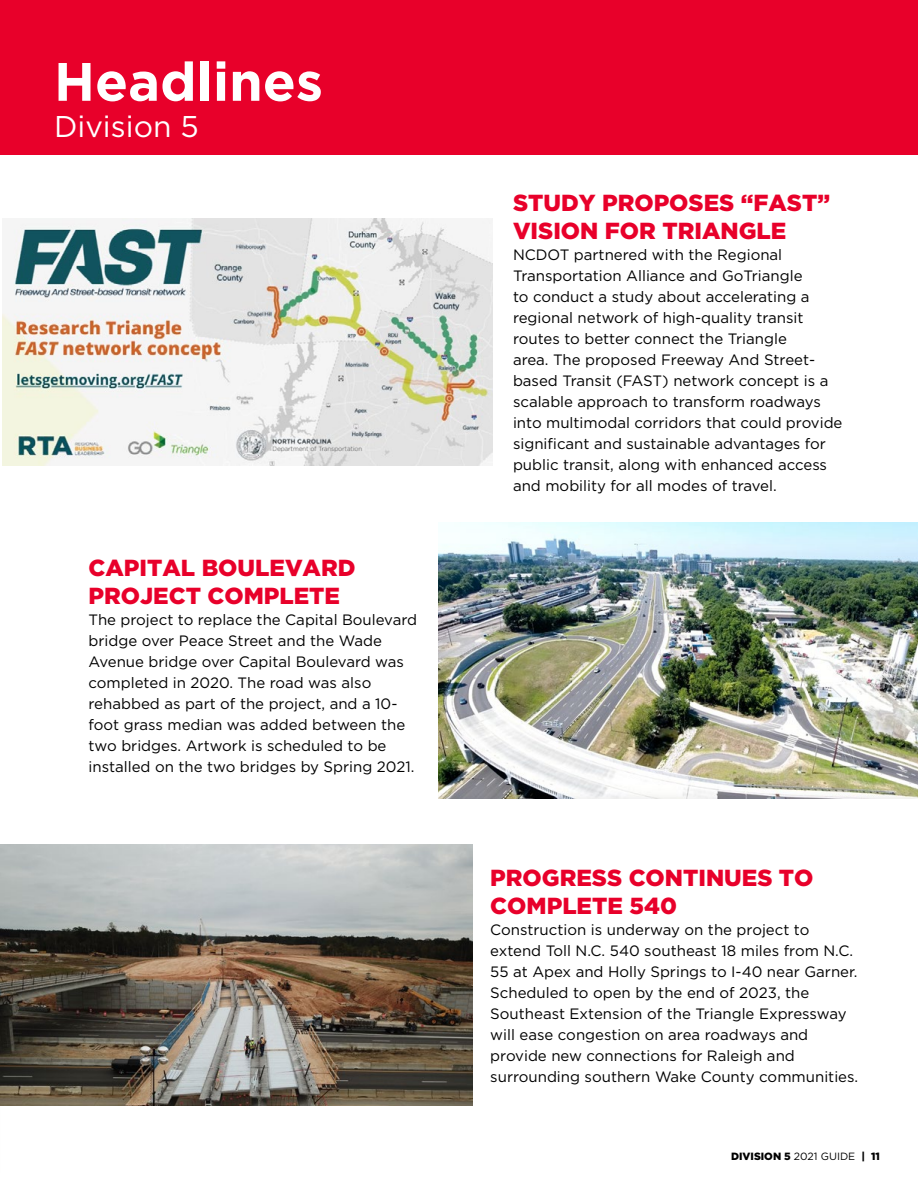
<style>
.page{position:relative;width:918px;height:1188px;background:#fff}
.page>*{position:absolute;margin:0;border:0;box-sizing:border-box;transform-origin:0 0}
.t1{font:700 54px "Gotham";color:#fff}
.t2{font:30px "Gotham";color:#fff}
.t3{font:900 23.25px/27.9px "Gotham";color:#e8002a}
.t4{font:15px/21px "Gotham";color:#000}
.t5{font:900 10.5px "Gotham";color:#000}
.s1{font-weight:400}
</style>
<div class="page">
<div style="left:0;top:0;width:918px;height:154px;background:#e8002a"></div>
<img style="left:3px;top:218px;width:490px;height:248px">
<img style="left:438px;top:522px;width:480px;height:277px">
<img style="left:0;top:844px;width:472px;height:261px">
<h1 class="t1" style="left:54px;top:46px;width:271px">Headlines</h1>
<h2 class="t2" style="left:54px;top:107px;width:146px">Division 5</h2>
<h3 class="t3" style="left:89px;top:553px;width:269px">CAPITAL BOULEVARD<br>PROJECT COMPLETE</h3>
<p class="t4" style="left:89px;top:609px;width:330px">The project to replace the Capital Boulevard bridge over Peace Street and the Wade Avenue bridge over Capital Boulevard was completed in 2020. The road was also rehabbed as part of the project, and a 10- foot grass median was added between the two bridges. Artwork is scheduled to be installed on the two bridges by Spring 2021.</p>
<h3 class="t3" style="left:513px;top:188px;width:319px">STUDY PROPOSES “FAST”<br>VISION FOR TRIANGLE</h3>
<p class="t4" style="left:513px;top:243px;width:331px">NCDOT partnered with the Regional Transportation Alliance and GoTriangle<br>to conduct a study about accelerating a regional network of high-quality transit routes to better connect the Triangle<br>area. The proposed Freeway And Street&shy;based Transit (FAST) network concept is a scalable approach to transform roadways into multimodal corridors that could provide significant and sustainable advantages for public transit, along with enhanced access and mobility for all modes of travel.</p>
<h3 class="t3" style="left:490px;top:863px;width:325px">PROGRESS CONTINUES TO<br>COMPLETE 540</h3>
<p class="t4" style="left:490px;top:919px;width:370px">Construction is underway on the project to extend Toll N.C. 540 southeast 18 miles from N.C.<br>55 at Apex and Holly Springs to I-40 near Garner.<br>Scheduled to open by the end of 2023, the Southeast Extension of the Triangle Expressway will ease congestion on area roadways and provide new connections for Raleigh and surrounding southern Wake County communities.</p>
<p class="t5" style="left:731px;top:1150px;width:150px">DIVISION 5 <span class="s1">2021 GUIDE</span> | 11</p>
</div>
